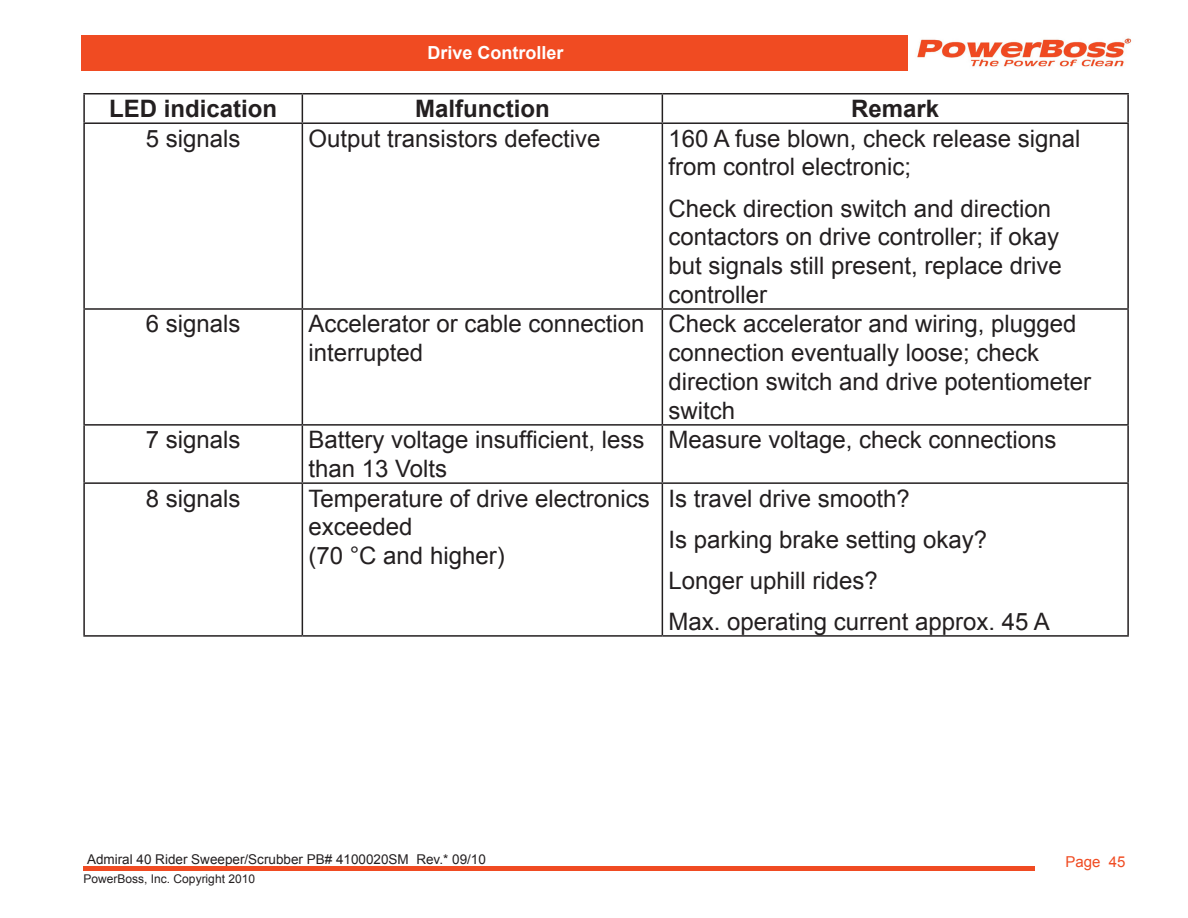
<style>
.page{position:relative;width:1188px;height:918px;background:#fff}
.page>*{position:absolute;margin:0;border:0;box-sizing:border-box;transform-origin:0 0}
.TABLE_TEXT{font:24px/28.8px "Arial";color:#231f20}
.TABLE_TEXT-2{font:700 24px "Arial";color:#231f20}
.section{font:700 18px "Arial";color:#fff}
.t1{font:15px "Arial";color:#f04b22}
.t2{font:13.5px "Arial";color:#231f20}
.t3{font:12px "Arial";color:#231f20}
</style>
<div class="page">
<img style="left:917px;top:38px;width:215px;height:29px">
<div style="left:81px;top:35px;width:827px;height:36px;background:#f04b22"></div>
<hr style="left:84px;top:867px;width:951px;height:4px;background:#f04b22">
<hr style="left:83px;top:93px;width:219px;height:1px;background:#231f20">
<hr style="left:83px;top:95px;width:2px;height:27px;background:#231f20">
<hr style="left:302px;top:93px;width:360px;height:1px;background:#231f20">
<svg style="left:302px;top:95px;width:1px;height:27px"></svg>
<hr style="left:662px;top:93px;width:467px;height:1px;background:#231f20">
<svg style="left:662px;top:95px;width:1px;height:27px"></svg>
<hr style="left:1127px;top:95px;width:2px;height:27px;background:#231f20">
<hr style="left:83px;top:122px;width:219px;height:2px;background:#231f20">
<hr style="left:83px;top:124px;width:2px;height:184px;background:#231f20">
<hr style="left:302px;top:122px;width:360px;height:2px;background:#231f20">
<hr style="left:302px;top:124px;width:1px;height:184px;background:#231f20">
<hr style="left:662px;top:122px;width:467px;height:2px;background:#231f20">
<hr style="left:662px;top:124px;width:1px;height:184px;background:#231f20">
<hr style="left:1127px;top:124px;width:2px;height:184px;background:#231f20">
<hr style="left:83px;top:308px;width:219px;height:2px;background:#231f20">
<hr style="left:83px;top:310px;width:2px;height:114px;background:#231f20">
<hr style="left:302px;top:308px;width:360px;height:2px;background:#231f20">
<hr style="left:302px;top:310px;width:1px;height:114px;background:#231f20">
<hr style="left:662px;top:308px;width:467px;height:2px;background:#231f20">
<hr style="left:662px;top:310px;width:1px;height:114px;background:#231f20">
<hr style="left:1127px;top:310px;width:2px;height:114px;background:#231f20">
<hr style="left:83px;top:424px;width:219px;height:2px;background:#231f20">
<hr style="left:83px;top:426px;width:2px;height:56px;background:#231f20">
<hr style="left:302px;top:424px;width:360px;height:2px;background:#231f20">
<hr style="left:302px;top:426px;width:1px;height:56px;background:#231f20">
<hr style="left:662px;top:424px;width:467px;height:2px;background:#231f20">
<hr style="left:662px;top:426px;width:1px;height:56px;background:#231f20">
<hr style="left:1127px;top:426px;width:2px;height:56px;background:#231f20">
<hr style="left:83px;top:482px;width:219px;height:2px;background:#231f20">
<hr style="left:83px;top:484px;width:2px;height:151px;background:#231f20">
<hr style="left:302px;top:482px;width:360px;height:2px;background:#231f20">
<hr style="left:302px;top:484px;width:1px;height:151px;background:#231f20">
<hr style="left:662px;top:482px;width:467px;height:2px;background:#231f20">
<hr style="left:662px;top:484px;width:1px;height:151px;background:#231f20">
<hr style="left:1127px;top:484px;width:2px;height:151px;background:#231f20">
<hr style="left:83px;top:635px;width:219px;height:2px;background:#231f20">
<hr style="left:302px;top:635px;width:360px;height:2px;background:#231f20">
<hr style="left:662px;top:635px;width:467px;height:2px;background:#231f20">
<p class="section" style="left:427px;top:40px;width:138px">Drive Controller</p>
<p class="TABLE_TEXT-2" style="left:109px;top:93px;width:170px">LED indication</p>
<p class="TABLE_TEXT-2" style="left:415px;top:93px;width:136px">Malfunction</p>
<p class="TABLE_TEXT-2" style="left:851px;top:93px;width:90px">Remark</p>
<p class="TABLE_TEXT" style="left:146px;top:124px;width:96px">5 signals</p>
<p class="TABLE_TEXT" style="left:308px;top:124px;width:294px">Output transistors defective</p>
<p class="TABLE_TEXT" style="left:668px;top:124px;width:414px">160 A fuse blown, check release signal from control electronic;</p>
<p class="TABLE_TEXT" style="left:668px;top:194px;width:395px">Check direction switch and direction contactors on drive controller; if okay but signals still present, replace drive controller</p>
<p class="TABLE_TEXT" style="left:146px;top:310px;width:96px">6 signals</p>
<p class="TABLE_TEXT" style="left:308px;top:310px;width:338px">Accelerator or cable connection interrupted</p>
<p class="TABLE_TEXT" style="left:668px;top:310px;width:424px">Check accelerator and wiring, plugged connection eventually loose; check direction switch and drive potentiometer switch</p>
<p class="TABLE_TEXT" style="left:146px;top:426px;width:96px">7 signals</p>
<p class="TABLE_TEXT" style="left:308px;top:426px;width:338px">Battery voltage insufficient, less than 13 Volts</p>
<p class="TABLE_TEXT" style="left:668px;top:426px;width:390px">Measure voltage, check connections</p>
<p class="TABLE_TEXT" style="left:146px;top:484px;width:96px">8 signals</p>
<p class="TABLE_TEXT" style="left:308px;top:484px;width:343px">Temperature of drive electronics exceeded<br>(70 °C and higher)</p>
<p class="TABLE_TEXT" style="left:668px;top:484px;width:243px">Is travel drive smooth?</p>
<p class="TABLE_TEXT" style="left:668px;top:525px;width:320px">Is parking brake setting okay?</p>
<p class="TABLE_TEXT" style="left:668px;top:566px;width:211px">Longer uphill rides?</p>
<p class="TABLE_TEXT" style="left:668px;top:607px;width:383px">Max. operating current approx. 45 A</p>
<p class="t2" style="left:87px;top:850px;width:400px">Admiral 40 Rider Sweeper/Scrubber PB# 4100020SM Rev.* 09/10</p>
<p class="t3" style="left:84px;top:871px;width:173px">PowerBoss, Inc. Copyright 2010</p>
<p class="t1" style="left:1065px;top:851px;width:62px">Page 45</p>
</div>
